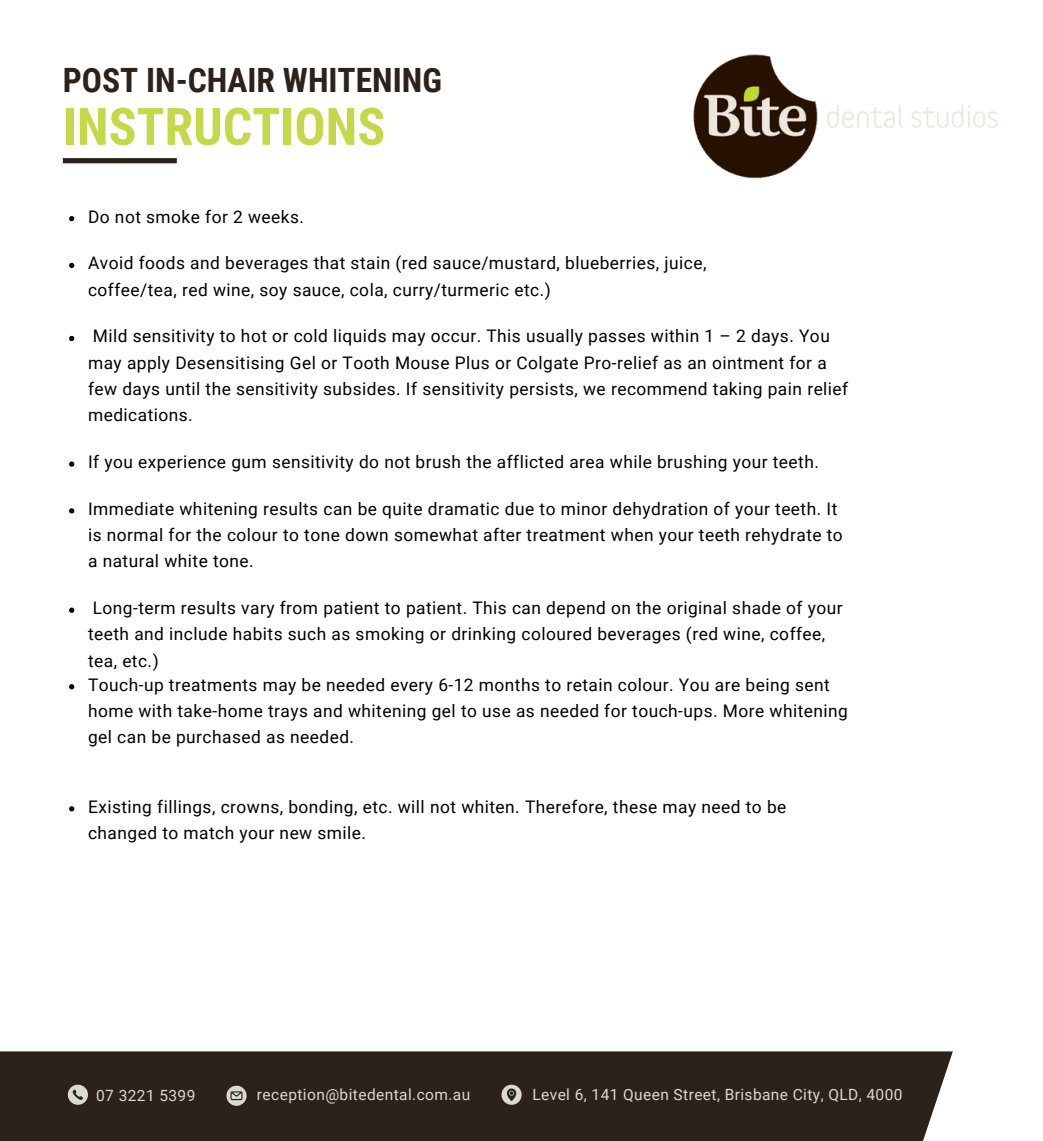
<style>
.page{position:relative;width:1043px;height:1141px;background:#fff}
.page>*{position:absolute;margin:0;border:0;box-sizing:border-box;transform-origin:0 0}
.t1{font:700 51.62px "Roboto Condensed";color:#c4d94a}
.t2{font:700 33.43px "Roboto Condensed";color:#2c2219}
.t3{font:17.32px/26.2px "Roboto";letter-spacing:.025em;color:#000}
.t4{font:15.4px "Roboto";letter-spacing:.03em;color:#dbd9d0}
</style>
<div class="page">
<div style="left:63px;top:158px;width:114px;height:5px;background:#2c2219"></div>
<svg style="left:69px;top:216px;width:5px;height:5px"></svg>
<svg style="left:69px;top:263px;width:5px;height:5px"></svg>
<svg style="left:69px;top:336px;width:5px;height:5px"></svg>
<svg style="left:69px;top:607px;width:5px;height:6px"></svg>
<svg style="left:69px;top:684px;width:5px;height:5px"></svg>
<svg style="left:69px;top:806px;width:5px;height:5px"></svg>
<svg style="left:69px;top:461px;width:5px;height:6px"></svg>
<svg style="left:69px;top:508px;width:5px;height:5px"></svg>
<img style="left:693px;top:54px;width:305px;height:125px">
<div style="left:0;top:1051px;width:952px;height:90px;background:#2c2219"></div>
<svg style="left:68px;top:1084px;width:19px;height:20px"></svg>
<svg style="left:226px;top:1085px;width:20px;height:20px"></svg>
<svg style="left:501px;top:1084px;width:20px;height:20px"></svg>
<h2 class="t2" style="left:63px;top:61px;width:380px">POST IN-CHAIR WHITENING</h2>
<h1 class="t1" style="left:63px;top:97px;width:324px">INSTRUCTIONS</h1>
<p class="t3" style="left:88px;top:203px;width:217px">Do not smoke for 2 weeks.</p>
<p class="t3" style="left:88px;top:250px;width:619px">Avoid foods and beverages that stain (red sauce/mustard, blueberries, juice, coffee/tea, red wine, soy sauce, cola, curry/turmeric etc.)</p>
<p class="t3" style="left:88px;top:323px;width:761px">Mild sensitivity to hot or cold liquids may occur. This usually passes within 1 – 2 days. You may apply Desensitising Gel or Tooth Mouse Plus or Colgate Pro-relief as an ointment for a few days until the sensitivity subsides. If sensitivity persists, we recommend taking pain relief medications.</p>
<p class="t3" style="left:88px;top:449px;width:732px">If you experience gum sensitivity do not brush the afflicted area while brushing your teeth.</p>
<p class="t3" style="left:88px;top:496px;width:756px">Immediate whitening results can be quite dramatic due to minor dehydration of your teeth. It is normal for the colour to tone down somewhat after treatment when your teeth rehydrate to a natural white tone.</p>
<p class="t3" style="left:88px;top:595px;width:756px">Long-term results vary from patient to patient. This can depend on the original shade of your teeth and include habits such as smoking or drinking coloured beverages (red wine, coffee, tea, etc.)</p>
<p class="t3" style="left:88px;top:671px;width:761px">Touch-up treatments may be needed every 6-12 months to retain colour. You are being sent home with take-home trays and whitening gel to use as needed for touch-ups. More whitening gel can be purchased as needed.</p>
<p class="t3" style="left:88px;top:793px;width:699px">Existing fillings, crowns, bonding, etc. will not whiten. Therefore, these may need to be changed to match your new smile.</p>
<p class="t4" style="left:96px;top:1086px;width:101px">07 3221 5399</p>
<p class="t4" style="left:257px;top:1085px;width:215px">reception@bitedental.com.au</p>
<p class="t4" style="left:532px;top:1085px;width:371px">Level 6, 141 Queen Street, Brisbane City, QLD, 4000</p>
</div>
